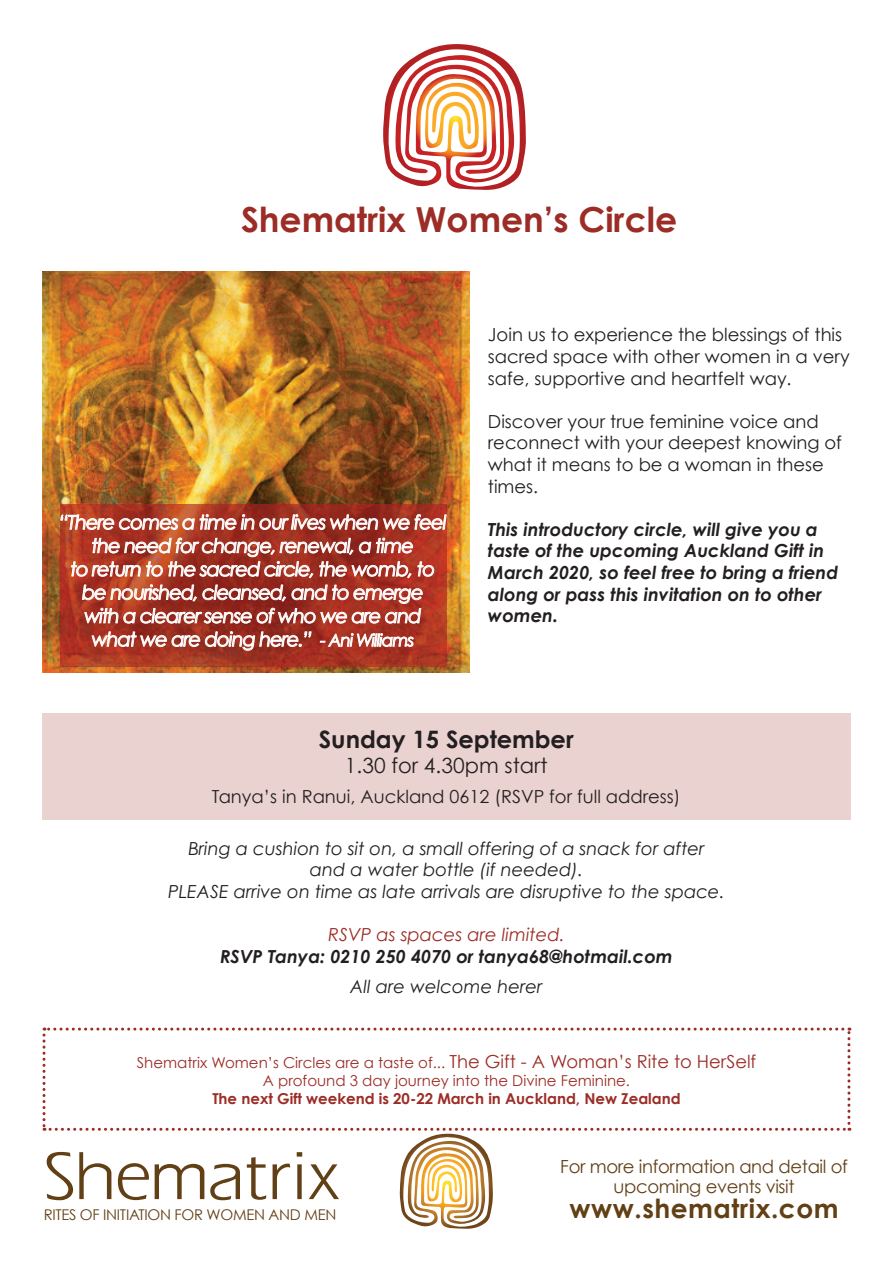
<style>
.page{position:relative;width:893px;height:1263px;background:#fff}
.page>*{position:absolute;margin:0;border:0;box-sizing:border-box;transform-origin:0 0}
.t1{font:700 34.5px "Century Gothic";color:#9c2c26}
.t2{font:700 26.4px "Century Gothic";letter-spacing:.02em;color:#624016}
.t3{font:700 24px "Century Gothic";color:#231f20}
.t4{font:21px "Century Gothic";color:#231f20}
.t5{font:italic 19.5px/23.4px "Century Gothic";letter-spacing:-.05em;color:#fff;text-align:center}
.t6{font:18px/21.6px "Century Gothic";color:#231f20}
.t7{font:italic 700 18px/21.6px "Century Gothic";color:#231f20}
.t8{font:italic 18px/21.6px "Century Gothic";color:#231f20;text-align:center}
.t9{font:18px/20.9px "Century Gothic";letter-spacing:-.02em;color:#624016;text-align:center}
.t10{font:italic 18px "Century Gothic";color:#9c2c26}
.t11{font:15px/18px "Century Gothic";color:#9c2c26;text-align:center}
.t12{font:700 15px "Century Gothic";color:#9c2c26}
.t13{font:14.85px "Century Gothic";letter-spacing:-.02em;color:#624016}
.s1{font-size:16.95px}
.s2{font-size:18px}
</style>
<div class="page">
<img style="left:43px;top:271px;width:427px;height:402px">
<svg style="left:60px;top:504px;width:386px;height:162px;background:#a73422"></svg>
<svg style="left:383px;top:44px;width:137px;height:144px"></svg>
<div style="left:42px;top:713px;width:808px;height:107px;background:#ead2d0"></div>
<svg style="left:43px;top:1027px;width:807px;height:200px"></svg>
<svg style="left:60px;top:509px;width:387px;height:21px;background:#ba6658"></svg>
<svg style="left:71px;top:537px;width:363px;height:87px;background:#b65e52"></svg>
<svg style="left:91px;top:631px;width:221px;height:20px;background:#b5655a"></svg>
<svg style="left:320px;top:633px;width:94px;height:14px"></svg>
<h1 class="t1" style="left:241px;top:197px;width:438px">Shematrix Women’s Circle</h1>
<p class="t5" style="left:59px;top:510px;width:389px">“There comes a time in our lives when we feel the need for change, renewal, a time<br>to return to the sacred circle, the womb, to be nourished, cleansed, and to emerge<br>with a clearer sense of who we are and<br>what we are doing here.” <span class="s1">- Ani Williams</span></p>
<p class="t6" style="left:488px;top:324px;width:363px">Join us to experience the blessings of this sacred space with other women in a very safe, supportive and heartfelt way.</p>
<p class="t6" style="left:488px;top:410px;width:355px">Discover your true feminine voice and reconnect with your deepest knowing of what it means to be a woman in these times.</p>
<p class="t7" style="left:488px;top:518px;width:352px">This introductory circle, will give you a taste of the upcoming Auckland Gift in March 2020, so feel free to bring a friend along or pass this invitation on to other women.</p>
<h3 class="t3" style="left:319px;top:724px;width:256px">Sunday 15 September</h3>
<p class="t4" style="left:345px;top:753px;width:204px">1.30 for 4.30pm start</p>
<p class="t6" style="left:212px;top:785px;width:470px">Tanya’s in Ranui, Auckland 0612 (RSVP for full address)</p>
<p class="t8" style="left:168px;top:837px;width:558px">Bring a cushion to sit on, a small offering of a snack for after<br>and a water bottle (if needed).<br>PLEASE arrive on time as late arrivals are disruptive to the space.</p>
<p class="t10" style="left:328px;top:924px;width:238px">RSVP as spaces are limited.</p>
<p class="t7" style="left:220px;top:945px;width:454px">RSVP Tanya: 0210 250 4070 or tanya68@hotmail.com</p>
<p class="t8" style="left:350px;top:975px;width:194px">All are welcome herer</p>
<p class="t11" style="left:137px;top:1053px;width:621px">Shematrix Women’s Circles are a taste of... <span class="s2">The Gift - A Woman’s Rite to HerSelf<br></span>A profound 3 day journey into the Divine Feminine.</p>
<p class="t12" style="left:212px;top:1089px;width:470px">The next Gift weekend is 20-22 March in Auckland, New Zealand</p>
<p class="t9" style="left:560px;top:1155px;width:289px">For more information and detail of upcoming events visit</p>
<p class="t13" style="left:44px;top:1205px;width:294px">RITES OF INITIATION FOR WOMEN AND MEN</p>
<h2 class="t2" style="left:570px;top:1192px;width:270px">www.shematrix.com</h2>
</div>
